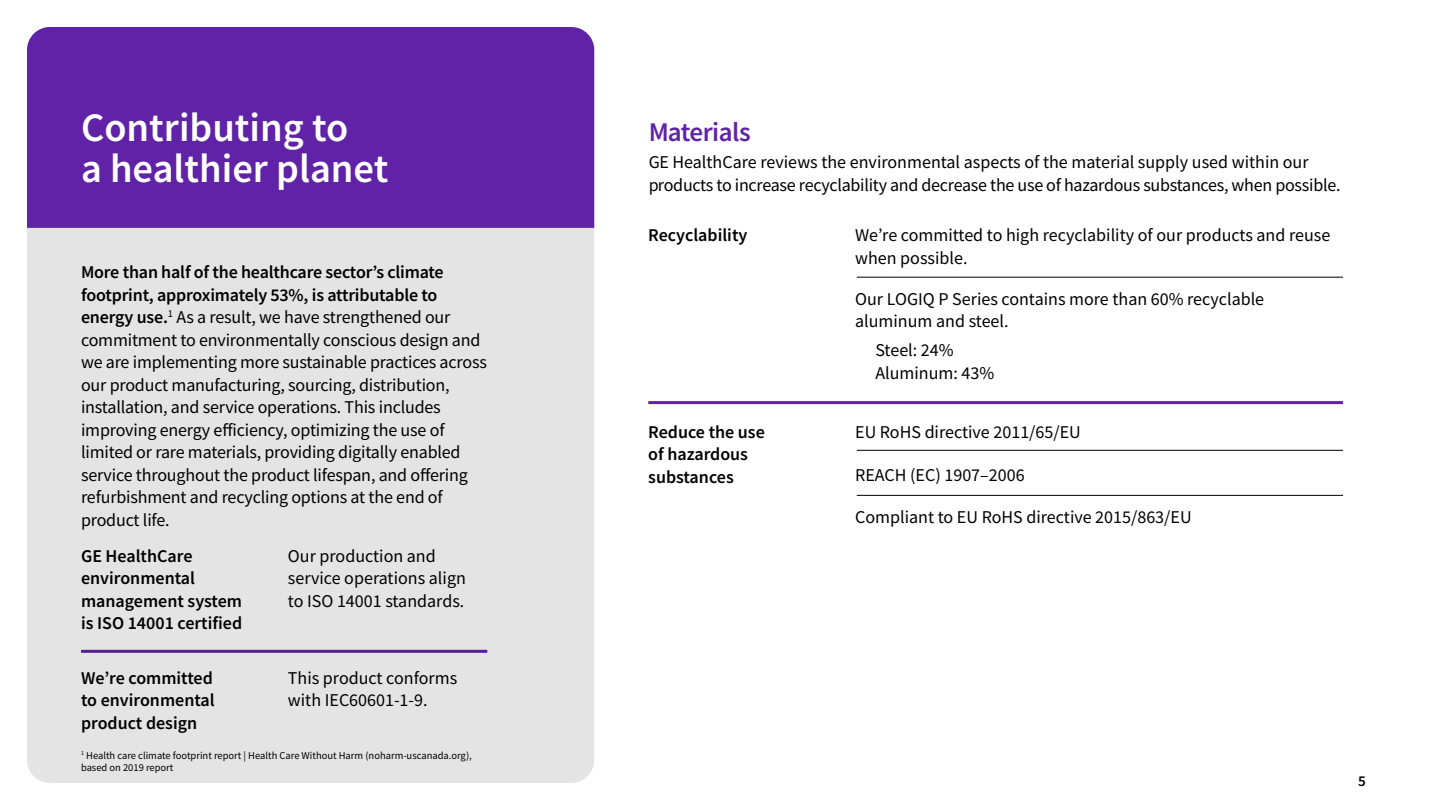
<style>
.page{position:relative;width:1437px;height:810px;background:#fff}
.page>*{position:absolute;margin:0;border:0;box-sizing:border-box;transform-origin:0 0}
.t1{font:600 40.5px/40.5px "Source Sans Pro";color:#fff}
.t2{font:600 27px "Source Sans Pro";letter-spacing:-.02em;color:#6022a6}
.t3{font:18px/22.5px "Source Sans Pro";letter-spacing:-.01em;color:#000}
.t4{font:600 18px/22.5px "Source Sans Pro";color:#000}
.t5{font:600 15px "Source Sans Pro";color:#000}
.t6{font:10.5px/12.6px "Source Sans Pro";color:#000}
.s1{font-weight:600}
</style>
<div class="page">
<div style="left:27px;top:27px;width:567px;height:756px;background:#e4e4e4;border-radius:23px"></div>
<div style="left:27px;top:27px;width:567px;height:201px;background:#6022a6"></div>
<hr style="left:81px;top:650px;width:406px;height:3px;background:#6022a6">
<hr style="left:648px;top:401px;width:694px;height:3px;background:#6022a6">
<hr style="left:856px;top:277px;width:486px;height:1px;background:#000">
<hr style="left:856px;top:450px;width:486px;height:1px;background:#000">
<hr style="left:856px;top:495px;width:486px;height:1px;background:#000">
<h1 class="t1" style="left:81px;top:107px;width:309px">Contributing to<br>a healthier planet</h1>
<p class="t3" style="left:81px;top:261px;width:407px"><span class="s1">More than half of the healthcare sector’s climate footprint, approximately 53%, is attributable to energy use.</span><sup>1</sup> As a result, we have strengthened our commitment to environmentally conscious design and we are implementing more sustainable practices across our product manufacturing, sourcing, distribution, installation, and service operations. This includes improving energy efficiency, optimizing the use of limited or rare materials, providing digitally enabled service throughout the product lifespan, and offering refurbishment and recycling options at the end of product life.</p>
<p class="t4" style="left:81px;top:544px;width:163px">GE HealthCare environmental management system is ISO 14001 certified</p>
<p class="t3" style="left:288px;top:544px;width:179px">Our production and service operations align to ISO 14001 standards.</p>
<p class="t4" style="left:81px;top:667px;width:135px;text-align:justify">We’re committed to environmental product design</p>
<p class="t3" style="left:288px;top:667px;width:171px">This product conforms with IEC60601-1-9.</p>
<p class="t6" style="left:81px;top:749px;width:392px"><sup>1</sup> Health care climate footprint report | Health Care Without Harm (noharm-uscanada.org), based on 2019 report</p>
<h2 class="t2" style="left:648px;top:115px;width:104px">Materials</h2>
<p class="t3" style="left:648px;top:151px;width:693px">GE HealthCare reviews the environmental aspects of the material supply used within our products to increase recyclability and decrease the use of hazardous substances, when possible.</p>
<p class="t4" style="left:648px;top:224px;width:101px">Recyclability</p>
<p class="t3" style="left:855px;top:224px;width:476px">We’re committed to high recyclability of our products and reuse when possible.</p>
<p class="t3" style="left:855px;top:287px;width:410px">Our LOGIQ P Series contains more than 60% recyclable aluminum and steel.</p>
<p class="t3" style="left:875px;top:339px;width:120px">Steel: 24%<br>Aluminum: 43%</p>
<p class="t4" style="left:648px;top:420px;width:118px">Reduce the use of hazardous substances</p>
<p class="t3" style="left:855px;top:421px;width:227px">EU RoHS directive 2011/65/EU</p>
<p class="t3" style="left:855px;top:463px;width:171px">REACH (EC) 1907–2006</p>
<p class="t3" style="left:855px;top:506px;width:338px">Compliant to EU RoHS directive 2015/863/EU</p>
<p class="t5" style="left:1357px;top:771px;width:9px">5</p>
</div>
